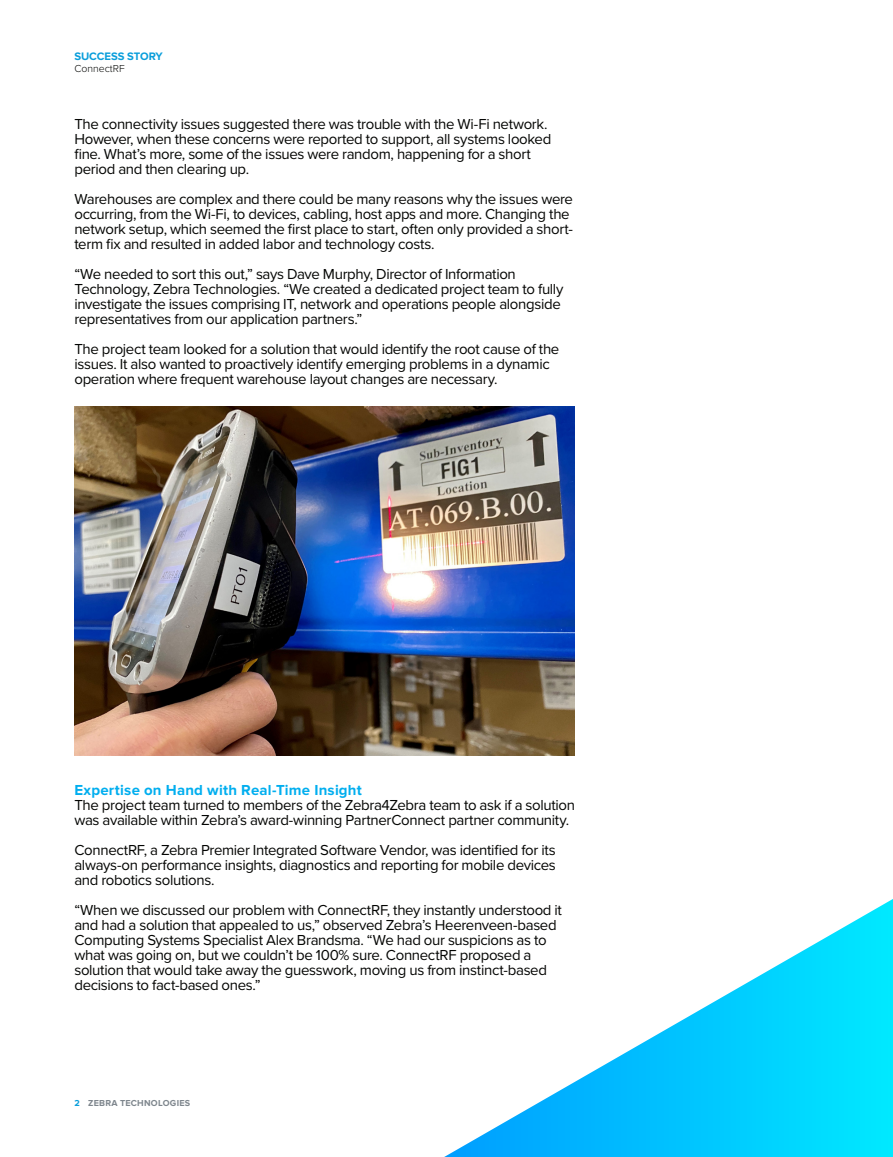
<style>
.page{position:relative;width:893px;height:1157px;background:#fff}
.page>*{position:absolute;margin:0;border:0;box-sizing:border-box;transform-origin:0 0}
.PARAGRAPH_BREAK{font:15px/15px "Proxima Nova";letter-spacing:-.025em;color:#040503}
.MAIN_BODY{font:15px/15px "Proxima Nova";letter-spacing:-.02em;color:#040503}
.PARAGRAPH_BLUE_HEADE{font:700 15px "Proxima Nova";letter-spacing:.015em;color:#00aeef}
.t1{font:700 11.25px "Proxima Nova";letter-spacing:-.005em;color:#0a9edb}
.t2{font:300 10.5px "Proxima Nova";color:#040503}
.t3{font:700 9px "Proxima Nova";letter-spacing:.03em;color:#7e868d}
.s1{color:#0a9edb}
</style>
<div class="page">
<svg style="left:444px;top:899px;width:449px;height:258px"></svg>
<img style="left:74px;top:406px;width:500px;height:349px">
<p class="t1" style="left:74px;top:50px;width:90px">SUCCESS STORY</p>
<p class="t2" style="left:74px;top:62px;width:52px">ConnectRF</p>
<p class="PARAGRAPH_BREAK" style="left:74px;top:116px;width:478px">The connectivity issues suggested there was trouble with the Wi-Fi network.<br>However, when these concerns were reported to support, all systems looked fine. What’s more, some of the issues were random, happening for a short period and then clearing up.</p>
<p class="PARAGRAPH_BREAK" style="left:74px;top:191px;width:500px">Warehouses are complex and there could be many reasons why the issues were occurring, from the Wi-Fi, to devices, cabling, host apps and more. Changing the network setup, which seemed the first place to start, often only provided a short&shy;term fix and resulted in added labor and technology costs.</p>
<p class="PARAGRAPH_BREAK" style="left:74px;top:266px;width:490px">“We needed to sort this out,” says Dave Murphy, Director of Information Technology, Zebra Technologies. “We created a dedicated project team to fully investigate the issues comprising IT, network and operations people alongside representatives from our application partners.”</p>
<p class="PARAGRAPH_BREAK" style="left:74px;top:341px;width:486px">The project team looked for a solution that would identify the root cause of the issues. It also wanted to proactively identify emerging problems in a dynamic operation where frequent warehouse layout changes are necessary.</p>
<p class="PARAGRAPH_BLUE_HEADE" style="left:74px;top:781px;width:289px">Expertise on Hand with Real-Time Insight</p>
<p class="MAIN_BODY" style="left:74px;top:797px;width:502px">The project team turned to members of the Zebra4Zebra team to ask if a solution was available within Zebra’s award-winning PartnerConnect partner community.</p>
<p class="MAIN_BODY" style="left:74px;top:842px;width:483px;text-align:justify">ConnectRF, a Zebra Premier Integrated Software Vendor, was identified for its always-on performance insights, diagnostics and reporting for mobile devices and robotics solutions.</p>
<p class="MAIN_BODY" style="left:74px;top:902px;width:489px">“When we discussed our problem with ConnectRF, they instantly understood it and had a solution that appealed to us,” observed Zebra’s Heerenveen-based Computing Systems Specialist Alex Brandsma. “We had our suspicions as to what was going on, but we couldn’t be 100% sure. ConnectRF proposed a solution that would take away the guesswork, moving us from instinct-based decisions to fact-based ones.”</p>
<p class="t3" style="left:74px;top:1097px;width:117px"><span class="s1">2</span> ZEBRA TECHNOLOGIES</p>
</div>
